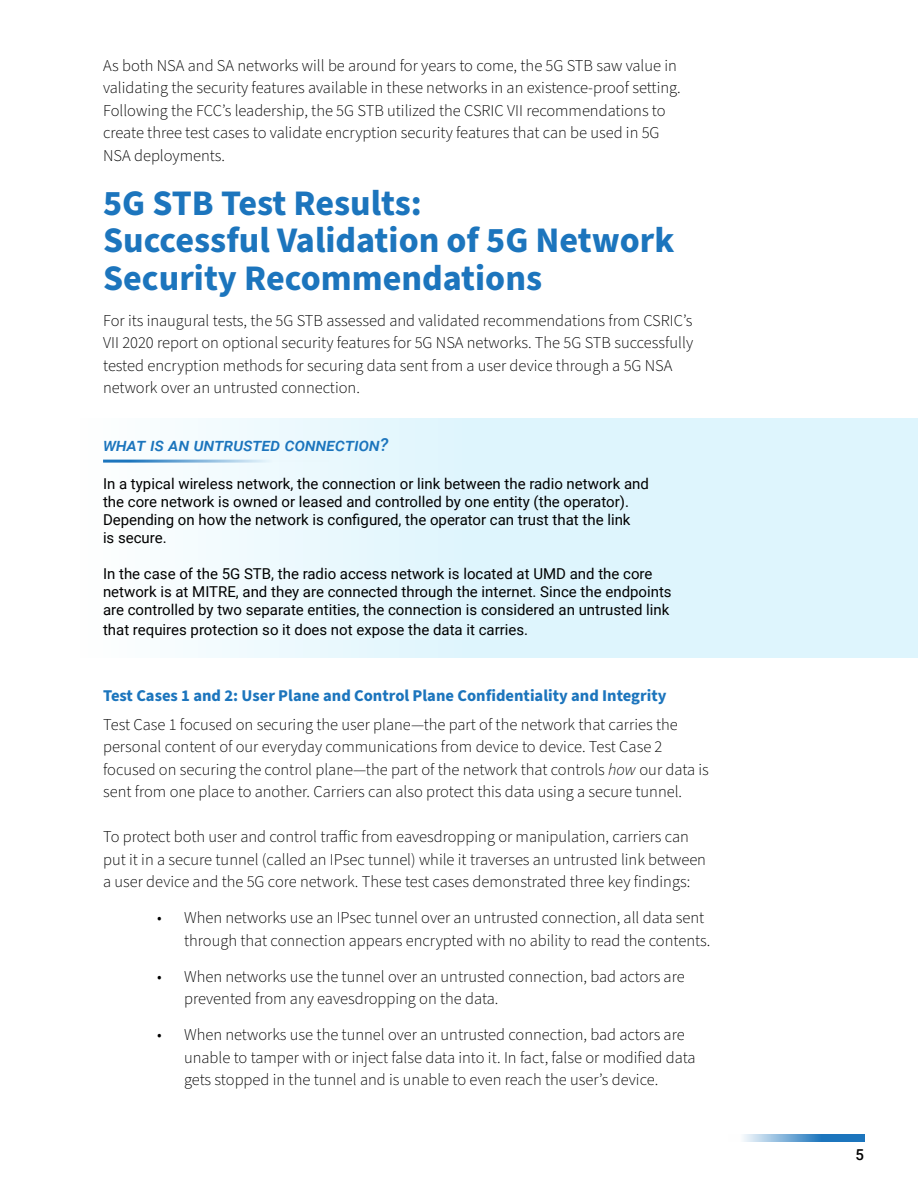
<style>
.page{position:relative;width:918px;height:1188px;background:#fff}
.page>*{position:absolute;margin:0;border:0;box-sizing:border-box;transform-origin:0 0}
.t1{font:700 36px/37.5px "Source Sans Pro";color:#1c75bd}
.t2{font:italic 500 18px "Roboto";color:#1c75bd}
.t3{font:300 16.5px/22.5px "Source Sans Pro";color:#000}
.t4{font:700 16.5px "Source Sans Pro";color:#1c75bd}
.t5{font:15px/18px "Roboto";color:#000}
.t6{font:500 15px "Roboto";color:#000}
.s1{font-style:italic}
</style>
<div class="page">
<svg style="left:743px;top:1134px;width:121px;height:8px"></svg>
<div style="left:0;top:419px;width:918px;height:239px;background:linear-gradient(to right,#fafdfe,#d5f2fd)"></div>
<hr style="left:103px;top:460px;width:226px;height:3px;background:#1c75bd">
<p class="t3" style="left:103px;top:55px;width:579px">As both NSA and SA networks will be around for years to come, the 5G STB saw value in validating the security features available in these networks in an existence-proof setting.<br>Following the FCC’s leadership, the 5G STB utilized the CSRIC VII recommendations to create three test cases to validate encryption security features that can be used in 5G NSA deployments.</p>
<h1 class="t1" style="left:103px;top:185px;width:573px">5G STB Test Results:<br>Successful Validation of 5G Network<br>Security Recommendations</h1>
<p class="t3" style="left:103px;top:310px;width:592px">For its inaugural tests, the 5G STB assessed and validated recommendations from CSRIC’s VII 2020 report on optional security features for 5G NSA networks. The 5G STB successfully tested encryption methods for securing data sent from a user device through a 5G NSA network over an untrusted connection.</p>
<p class="t2" style="left:103px;top:432px;width:287px">what is an untrusted connection?</p>
<p class="t5" style="left:103px;top:475px;width:547px">In a typical wireless network, the connection or link between the radio network and the core network is owned or leased and controlled by one entity (the operator).<br>Depending on how the network is configured, the operator can trust that the link<br>is secure.</p>
<p class="t5" style="left:103px;top:565px;width:570px">In the case of the 5G STB, the radio access network is located at UMD and the core network is at MITRE, and they are connected through the internet. Since the endpoints are controlled by two separate entities, the connection is considered an untrusted link</p>
<p class="t5" style="left:103px;top:620px;width:427px">that requires protection so it does not expose the data it carries.</p>
<p class="t4" style="left:103px;top:684px;width:565px">Test Cases 1 and 2: User Plane and Control Plane Confidentiality and Integrity</p>
<p class="t3" style="left:103px;top:714px;width:607px">Test Case 1 focused on securing the user plane—the part of the network that carries the personal content of our everyday communications from device to device. Test Case 2 focused on securing the control plane—the part of the network that controls <span class="s1">how</span> our data is sent from one place to another. Carriers can also protect this data using a secure tunnel.</p>
<p class="t3" style="left:103px;top:826px;width:604px">To protect both user and control traffic from eavesdropping or manipulation, carriers can put it in a secure tunnel (called an IPsec tunnel) while it traverses an untrusted link between a user device and the 5G core network. These test cases demonstrated three key findings:</p>
<p class="t3" style="left:184px;top:907px;width:528px;text-indent:-27px">• When networks use an IPsec tunnel over an untrusted connection, all data sent through that connection appears encrypted with no ability to read the contents.</p>
<p class="t3" style="left:184px;top:966px;width:502px;text-indent:-27px">• When networks use the tunnel over an untrusted connection, bad actors are prevented from any eavesdropping on the data.</p>
<p class="t3" style="left:184px;top:1024px;width:513px;text-indent:-27px">• When networks use the tunnel over an untrusted connection, bad actors are unable to tamper with or inject false data into it. In fact, false or modified data gets stopped in the tunnel and is unable to even reach the user’s device.</p>
<p class="t6" style="left:855px;top:1144px;width:10px">5</p>
</div>
